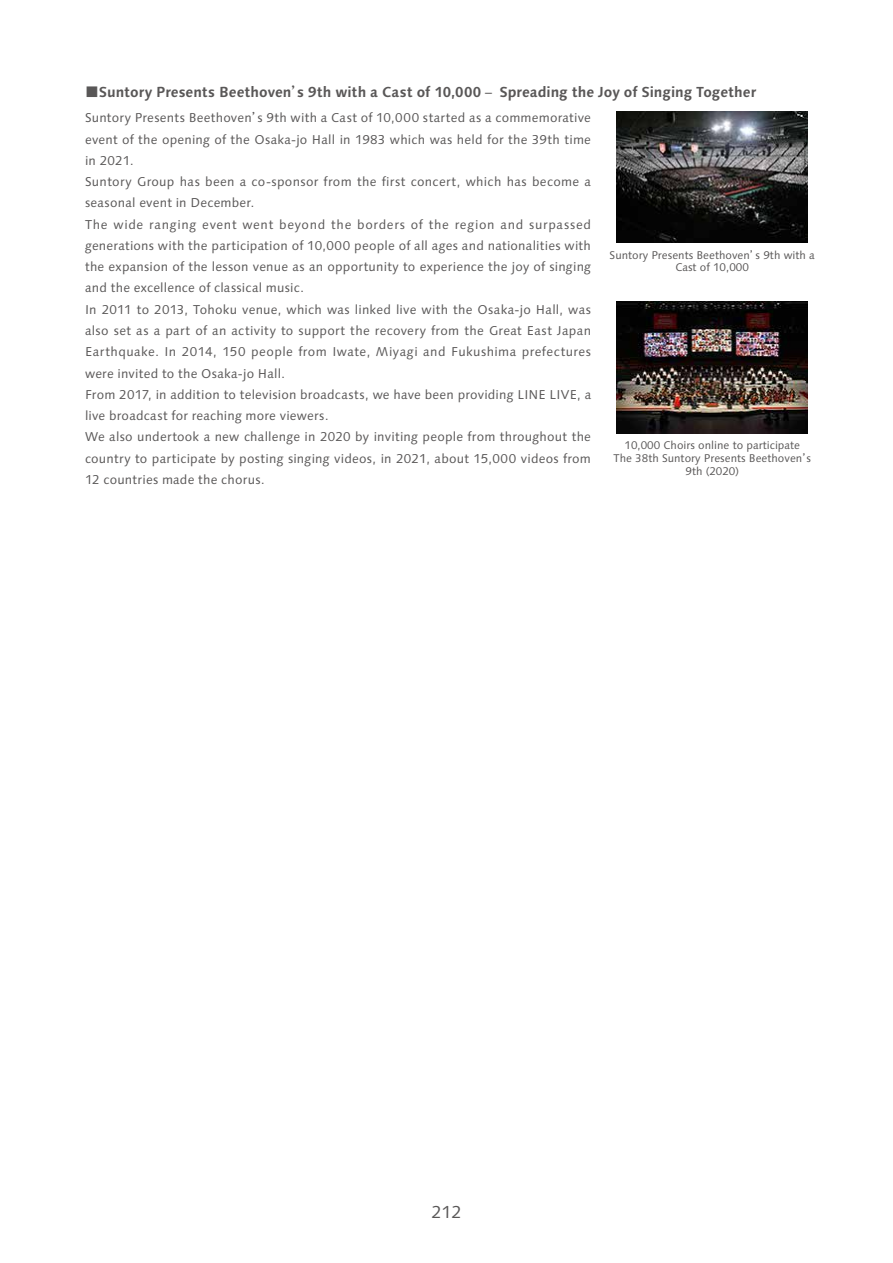
<style>
.page{position:relative;width:893px;height:1263px;background:#fff}
.page>*{position:absolute;margin:0;border:0;box-sizing:border-box;transform-origin:0 0}
.t1{font:16.5px "Suntory Gothic";color:#595757}
.t2{font:700 13.8px "Suntory Gothic";color:#595757}
.t3{font:12.15px/21.3px "Suntory Gothic";letter-spacing:.02em;color:#595757}
.t4{font:10.65px/12.8px "Suntory Gothic";color:#595757;text-align:center}
.s1{font-family:"Frutiger";font-weight:400}
</style>
<div class="page">
<img style="left:617px;top:112px;width:191px;height:131px">
<img style="left:617px;top:302px;width:191px;height:131px">
<p class="t2" style="left:85px;top:85px;width:673px">■Suntory Presents Beethoven’s 9th with a Cast of 10,000 <span class="s1">–</span> Spreading the Joy of Singing Together</p>
<p class="t3" style="left:85px;top:108px;width:508px">Suntory Presents Beethoven’s 9th with a Cast of 10,000 started as a commemorative event of the opening of the Osaka-jo Hall in 1983 which was held for the 39th time in 2021.<br>Suntory Group has been a co-sponsor from the first concert, which has become a seasonal event in December.<br>The wide ranging event went beyond the borders of the region and surpassed generations with the participation of 10,000 people of all ages and nationalities with the expansion of the lesson venue as an opportunity to experience the joy of singing and the excellence of classical music.<br>In 2011 to 2013, Tohoku venue, which was linked live with the Osaka-jo Hall, was also set as a part of an activity to support the recovery from the Great East Japan Earthquake. In 2014, 150 people from Iwate, Miyagi and Fukushima prefectures were invited to the Osaka-jo Hall.<br>From 2017, in addition to television broadcasts, we have been providing LINE LIVE, a live broadcast for reaching more viewers.<br>We also undertook a new challenge in 2020 by inviting people from throughout the country to participate by posting singing videos, in 2021, about 15,000 videos from 12 countries made the chorus.</p>
<p class="t4" style="left:610px;top:249px;width:207px">Suntory Presents Beethoven’s 9th with a<br>Cast of 10,000</p>
<p class="t4" style="left:614px;top:439px;width:201px">10,000 Choirs online to participate<br>The 38th Suntory Presents Beethoven’s<br>9th (2020)</p>
<h1 class="t1" style="left:431px;top:1204px;width:32px">212</h1>
</div>
